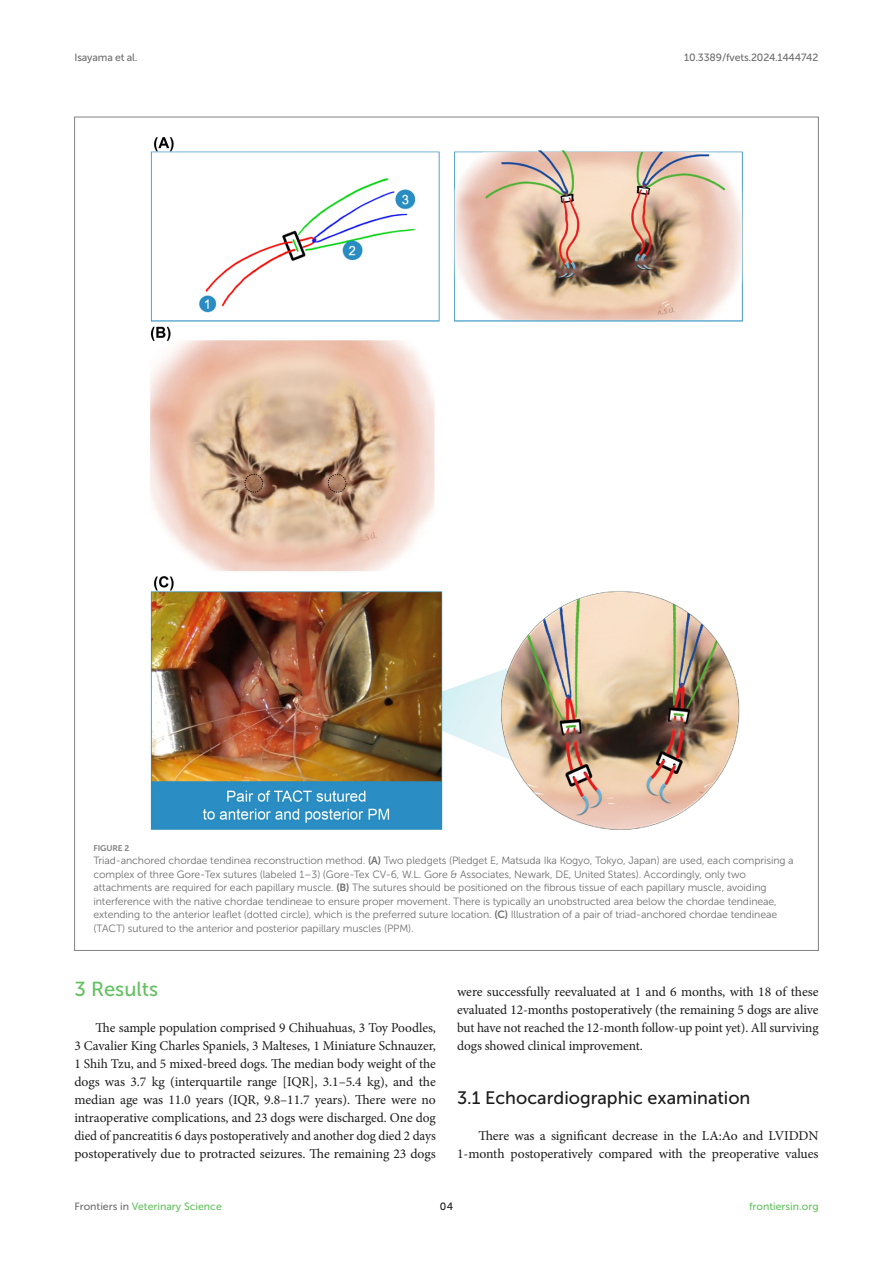
<style>
.page{position:relative;width:893px;height:1263px;background:#fff}
.page>*{position:absolute;margin:0;border:0;box-sizing:border-box;transform-origin:0 0}
.HEAD_1{font:20.25px "Museo Sans 500";color:#65c161}
.HEAD_2{font:18px "Museo Sans 500";color:#1b1c1b}
.TEXT{font:13.5px/18px "Minion Pro";letter-spacing:-.005em;color:#1b1c1b;text-align:justify}
.FIG_LEG{font:10.5px/13.5px "Museo Sans 300";letter-spacing:-.01em;color:#706f70}
.t1{font:10.5px "Museo Sans 500";color:#65c161}
.t2{font:10.5px "Museo Sans 500";letter-spacing:-.015em;color:#706f70}
.t3{font:10.5px "Museo Sans 500";color:#1b1c1b}
.FIG_HD{font:8.25px "Museo Sans 700";letter-spacing:-.01em;color:#7e7f7f}
.s1{font-family:"Museo Sans 700"}
.s2{color:#706f70}
</style>
<div class="page">
<img style="left:150px;top:137px;width:593px;height:693px">
<p class="t2" style="left:74px;top:51px;width:65px">Isayama et al.</p>
<p class="t2" style="left:684px;top:51px;width:136px">10.3389/fvets.2024.1444742</p>
<p class="FIG_HD" style="left:94px;top:843px;width:37px">FIGURE 2</p>
<p class="FIG_LEG" style="left:94px;top:854px;width:702px">Triad-anchored chordae tendinea reconstruction method. <span class="s1">(A)</span> Two pledgets (Pledget E, Matsuda Ika Kogyo, Tokyo, Japan) are used, each comprising a complex of three Gore-Tex sutures (labeled 1–3) (Gore-Tex CV-6, W.L. Gore &amp; Associates, Newark, DE, United States). Accordingly, only two attachments are required for each papillary muscle. <span class="s1">(B)</span> The sutures should be positioned on the fibrous tissue of each papillary muscle, avoiding interference with the native chordae tendineae to ensure proper movement. There is typically an unobstructed area below the chordae tendineae, extending to the anterior leaflet (dotted circle), which is the preferred suture location. <span class="s1">(C)</span> Illustration of a pair of triad-anchored chordae tendineae (TACT) sutured to the anterior and posterior papillary muscles (PPM).</p>
<p class="HEAD_1" style="left:74px;top:978px;width:85px">3 Results</p>
<p class="TEXT" style="left:74px;top:1019px;width:363px;text-indent:21px">The sample population comprised 9 Chihuahuas, 3 Toy Poodles, 3 Cavalier King Charles Spaniels, 3 Malteses, 1 Miniature Schnauzer, 1 Shih Tzu, and 5 mixed-breed dogs. The median body weight of the dogs was 3.7 kg (interquartile range [IQR], 3.1–5.4 kg), and the median age was 11.0 years (IQR, 9.8–11.7 years). There were no intraoperative complications, and 23 dogs were discharged. One dog died of pancreatitis 6 days postoperatively and another dog died 2 days postoperatively due to protracted seizures. The remaining 23 dogs</p>
<p class="TEXT" style="left:457px;top:983px;width:363px">were successfully reevaluated at 1 and 6 months, with 18 of these evaluated 12-months postoperatively (the remaining 5 dogs are alive but have not reached the 12-month follow-up point yet). All surviving dogs showed clinical improvement.</p>
<p class="HEAD_2" style="left:457px;top:1088px;width:295px">3.1 Echocardiographic examination</p>
<p class="TEXT" style="left:457px;top:1127px;width:363px;text-align:right">There was a significant decrease in the LA:Ao and LVIDDN<br>1-month postoperatively compared with the preoperative values</p>
<p class="t1" style="left:74px;top:1200px;width:149px"><span class="s2">Frontiers in</span> Veterinary Science</p>
<p class="t3" style="left:440px;top:1200px;width:15px">04</p>
<p class="t1" style="left:749px;top:1200px;width:71px">frontiersin.org</p>
</div>
